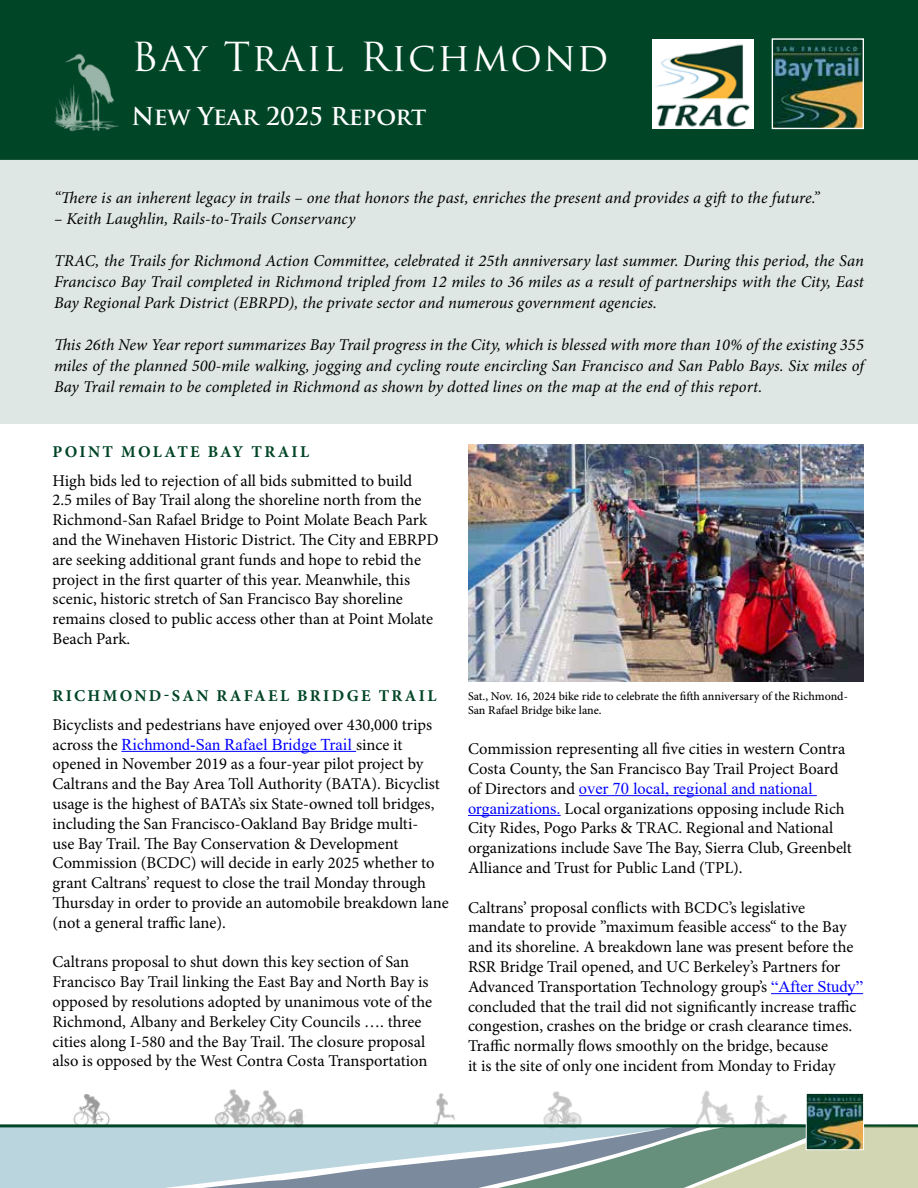
<style>
.page{position:relative;width:918px;height:1188px;background:#fff}
.page>*{position:absolute;margin:0;border:0;box-sizing:border-box;transform-origin:0 0}
.t1{font:39px "Trajan Pro";letter-spacing:.045em;color:#fff}
.t2{font:700 24px "Trajan Pro";color:#fff}
.t3{font:16.5px/19.8px "Minion Pro";letter-spacing:-.005em;color:#000}
.t4{font:italic 16.5px/21px "Minion Pro";color:#000;text-align:justify}
.t5{font:16.5px "Times New Roman";color:#00f}
.t6{font:700 16.5px "Minion Pro";letter-spacing:.14em;color:#004526}
.t7{font:500 12px/14.4px "Minion Pro";letter-spacing:-.005em;color:#000}
.s1{font-family:"Minion Pro";color:#000}
.s2{font-family:"Times New Roman";color:#00f}
</style>
<div class="page">
<div style="left:0;top:0;width:918px;height:160px;background:#004526"></div>
<div style="left:0;top:160px;width:918px;height:264px;background:#dee7e3"></div>
<img style="left:774px;top:40px;width:88px;height:87px">
<div style="left:772px;top:38px;width:92px;height:91px;border:1px solid #fff"></div>
<img style="left:652px;top:39px;width:101px;height:89px">
<img style="left:54px;top:53px;width:65px;height:79px">
<hr style="left:121px;top:751px;width:235px;height:1px;background:#00f">
<img style="left:754px;top:1095px;width:33px;height:29px">
<img style="left:543px;top:1091px;width:39px;height:33px">
<img style="left:696px;top:1090px;width:39px;height:34px">
<img style="left:433px;top:1093px;width:22px;height:31px">
<img style="left:73px;top:1094px;width:37px;height:30px">
<svg style="left:0;top:1124px;width:918px;height:64px;background:#a5bcba"></svg>
<img style="left:808px;top:1095px;width:54px;height:53px">
<div style="left:806px;top:1093px;width:58px;height:57px;border:1px solid #fff"></div>
<img style="left:213px;top:1089px;width:92px;height:44px">
<img style="left:468px;top:445px;width:395px;height:236px">
<hr style="left:579px;top:795px;width:238px;height:1px;background:#00f">
<hr style="left:468px;top:815px;width:93px;height:1px;background:#00f">
<hr style="left:771px;top:993px;width:92px;height:1px;background:#00f">
<h1 class="t1" style="left:132px;top:32px;width:478px">Bay Trail Richmond</h1>
<h2 class="t2" style="left:132px;top:101px;width:296px">New Year 2025 Report</h2>
<p class="t4" style="left:54px;top:187px;width:767px">“There is an inherent legacy in trails – one that honors the past, enriches the present and provides a gift to the future.”</p>
<p class="t4" style="left:54px;top:208px;width:303px">– Keith Laughlin, Rails-to-Trails Conservancy</p>
<p class="t4" style="left:54px;top:250px;width:812px">TRAC, the Trails for Richmond Action Committee, celebrated it 25th anniversary last summer. During this period, the San Francisco Bay Trail completed in Richmond tripled from 12 miles to 36 miles as a result of partnerships with the City, East Bay Regional Park District (EBRPD), the private sector and numerous government agencies.</p>
<p class="t4" style="left:54px;top:334px;width:812px">This 26th New Year report summarizes Bay Trail progress in the City, which is blessed with more than 10% of the existing 355 miles of the planned 500-mile walking, jogging and cycling route encircling San Francisco and San Pablo Bays. Six miles of Bay Trail remain to be completed in Richmond as shown by dotted lines on the map at the end of this report.</p>
<p class="t6" style="left:53px;top:440px;width:258px">POINT MOLATE BAY TRAIL</p>
<p class="t3" style="left:52px;top:470px;width:388px">High bids led to rejection of all bids submitted to build<br>2.5 miles of Bay Trail along the shoreline north from the Richmond-San Rafael Bridge to Point Molate Beach Park and the Winehaven Historic District. The City and EBRPD are seeking additional grant funds and hope to rebid the project in the first quarter of this year. Meanwhile, this scenic, historic stretch of San Francisco Bay shoreline remains closed to public access other than at Point Molate Beach Park.</p>
<p class="t6" style="left:53px;top:684px;width:386px">RICHMOND-SAN RAFAEL BRIDGE TRAIL</p>
<p class="t3" style="left:52px;top:715px;width:381px">Bicyclists and pedestrians have enjoyed over 430,000 trips</p>
<p class="t5" style="left:52px;top:732px;width:352px"><span class="s1">across the</span> Richmond-San Rafael Bridge Trail <span class="s1">since it</span></p>
<p class="t3" style="left:52px;top:754px;width:398px">opened in November 2019 as a four-year pilot project by Caltrans and the Bay Area Toll Authority (BATA). Bicyclist usage is the highest of BATA’s six State-owned toll bridges, including the San Francisco-Oakland Bay Bridge multi-<br>use Bay Trail. The Bay Conservation &amp; Development Commission (BCDC) will decide in early 2025 whether to grant Caltrans’ request to close the trail Monday through Thursday in order to provide an automobile breakdown lane (not a general traffic lane).</p>
<p class="t3" style="left:52px;top:952px;width:381px">Caltrans proposal to shut down this key section of San Francisco Bay Trail linking the East Bay and North Bay is opposed by resolutions adopted by unanimous vote of the Richmond, Albany and Berkeley City Councils …. three cities along I-580 and the Bay Trail. The closure proposal also is opposed by the West Contra Costa Transportation</p>
<p class="t7" style="left:468px;top:689px;width:381px">Sat., Nov. 16, 2024 bike ride to celebrate the fifth anniversary of the Richmond-<br>San Rafael Bridge bike lane.</p>
<p class="t3" style="left:468px;top:739px;width:379px">Commission representing all five cities in western Contra<br>Costa County, the San Francisco Bay Trail Project Board</p>
<p class="t5" style="left:468px;top:777px;width:346px"><span class="s1">of Directors and</span> over 70 local, regional and national</p>
<p class="t3" style="left:468px;top:799px;width:385px"><span class="s2">organizations.</span> Local organizations opposing include Rich City Rides, Pogo Parks &amp; TRAC. Regional and National organizations include Save The Bay, Sierra Club, Greenbelt Alliance and Trust for Public Land (TPL).</p>
<p class="t3" style="left:468px;top:898px;width:397px">Caltrans’ proposal conflicts with BCDC’s legislative mandate to provide ”maximum feasible access“ to the Bay and its shoreline. A breakdown lane was present before the RSR Bridge Trail opened, and UC Berkeley’s Partners for Advanced Transportation Technology group’s <span class="s2">“After Study” </span>concluded that the trail did not significantly increase traffic congestion, crashes on the bridge or crash clearance times.<br>Traffic normally flows smoothly on the bridge, because<br>it is the site of only one incident from Monday to Friday</p>
</div>
